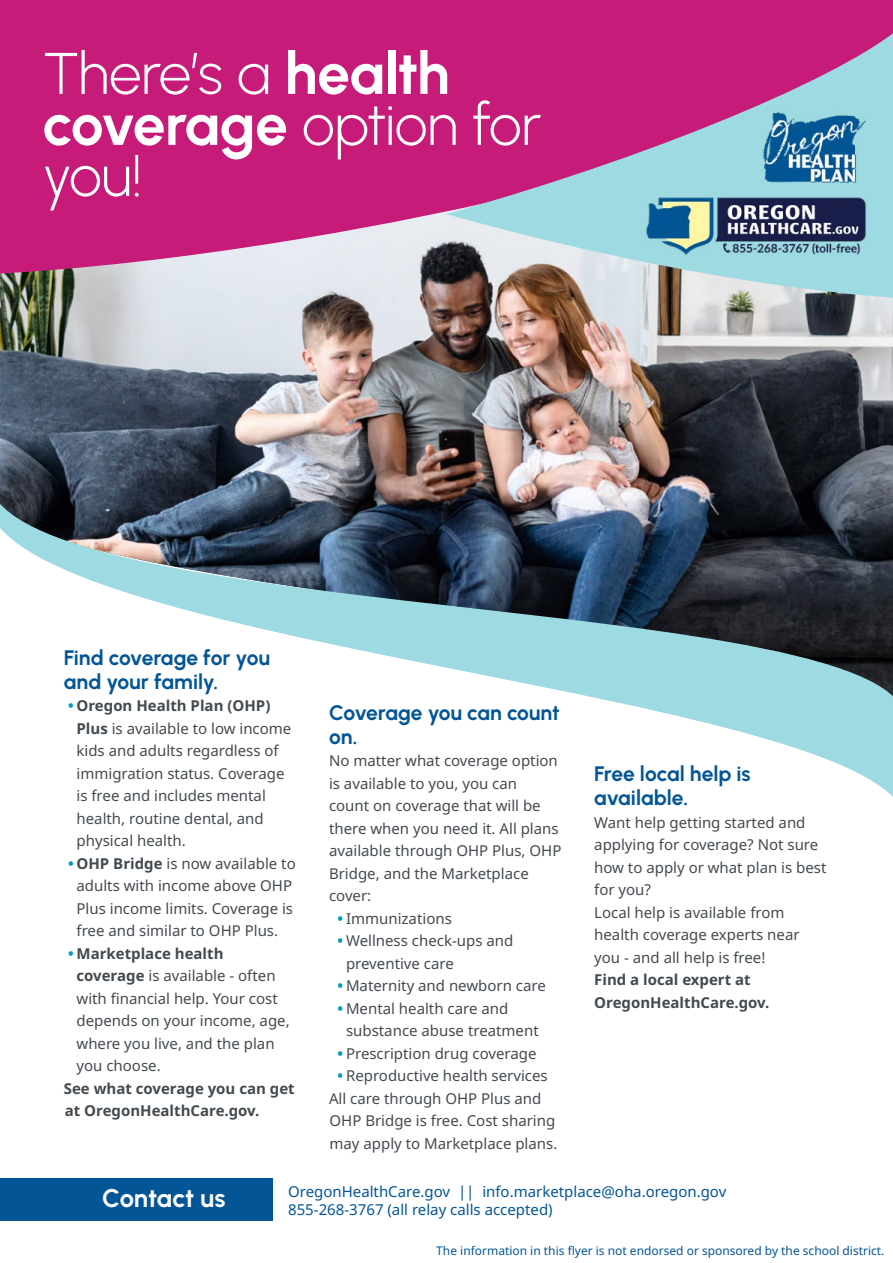
<style>
.page{position:relative;width:893px;height:1263px;background:#fff}
.page>*{position:absolute;margin:0;border:0;box-sizing:border-box;transform-origin:0 0}
.headline{font:58.5px/51px "Urbanist";letter-spacing:-.01em;color:#fff}
.body_text{font:25.5px "Urbanist";letter-spacing:-.005em;color:#fff}
.body_text-2{font:21px/24px "Urbanist";color:#035595}
.body_text-3{font:15px/22.5px "Noto Sans";color:#434a4f}
.body_text-4{font:15px "Noto Sans";color:#035595}
.body_text-5{font:700 15px/22.5px "Noto Sans";color:#434a4f}
.body_text-6{font:12px "Noto Sans";color:#035595}
.s1{font-weight:700;color:#009dc1}
.s2{font-weight:700}
</style>
<div class="page">
<img style="left:0;top:274px;width:893px;height:201px">
<svg style="left:0;top:0;width:893px;height:274px;background:#c72b82"></svg>
<svg style="left:446px;top:22px;width:447px;height:277px;background:#b574a5"></svg>
<svg style="left:0;top:475px;width:893px;height:322px"></svg>
<img style="left:645px;top:196px;width:222px;height:60px">
<div style="left:0;top:1178px;width:272px;height:42px;background:#035595"></div>
<img style="left:762px;top:110px;width:105px;height:73px">
<p class="headline" style="left:43px;top:46px;width:500px">There’s a health coverage option for you!</p>
<p class="body_text-2" style="left:64px;top:645px;width:208px">Find coverage for you and your family.</p>
<p class="body_text-3" style="left:77px;top:695px;width:216px;text-indent:-9px"><span class="s1">•</span> <span class="s2">Oregon Health Plan (OHP)<br>Plus</span> is available to low income kids and adults regardless of immigration status. Coverage is free and includes mental health, routine dental, and physical health.</p>
<p class="body_text-3" style="left:77px;top:852px;width:221px;text-indent:-9px"><span class="s1">•</span> <span class="s2">OHP Bridge</span> is now available to adults with income above OHP<br>Plus income limits. Coverage is free and similar to OHP Plus.</p>
<p class="body_text-3" style="left:77px;top:942px;width:215px;text-indent:-9px"><span class="s1">•</span> <span class="s2">Marketplace health coverage</span> is available - often with financial help. Your cost depends on your income, age, where you live, and the plan you choose.</p>
<p class="body_text-5" style="left:64px;top:1077px;width:232px">See what coverage you can get at OregonHealthCare.gov.</p>
<p class="body_text-2" style="left:329px;top:700px;width:232px">Coverage you can count on.</p>
<p class="body_text-3" style="left:329px;top:750px;width:234px">No matter what coverage option is available to you, you can<br>count on coverage that will be there when you need it. All plans available through OHP Plus, OHP<br>Bridge, and the Marketplace cover:</p>
<p class="body_text-3" style="left:337px;top:907px;width:116px"><span class="s1">•</span> Immunizations</p>
<p class="body_text-3" style="left:346px;top:930px;width:169px;text-indent:-9px"><span class="s1">•</span> Wellness check-ups and preventive care</p>
<p class="body_text-3" style="left:337px;top:975px;width:210px"><span class="s1">•</span> Maternity and newborn care</p>
<p class="body_text-3" style="left:346px;top:997px;width:194px;text-indent:-9px"><span class="s1">•</span> Mental health care and substance abuse treatment</p>
<p class="body_text-3" style="left:337px;top:1042px;width:201px"><span class="s1">•</span> Prescription drug coverage</p>
<p class="body_text-3" style="left:337px;top:1065px;width:212px"><span class="s1">•</span> Reproductive health services</p>
<p class="body_text-3" style="left:329px;top:1087px;width:230px">All care through OHP Plus and<br>OHP Bridge is free. Cost sharing may apply to Marketplace plans.</p>
<p class="body_text-2" style="left:594px;top:761px;width:158px">Free local help is available.</p>
<p class="body_text-3" style="left:594px;top:811px;width:234px">Want help getting started and applying for coverage? Not sure how to apply or what plan is best for you?</p>
<p class="body_text-3" style="left:594px;top:901px;width:207px">Local help is available from health coverage experts near you - and all help is free!</p>
<p class="body_text-5" style="left:594px;top:969px;width:177px">Find a local expert at<br>OregonHealthCare.gov.</p>
<p class="body_text" style="left:102px;top:1181px;width:125px">Contact us</p>
<p class="body_text-4" style="left:288px;top:1180px;width:440px">OregonHealthCare.gov || info.marketplace@oha.oregon.gov</p>
<p class="body_text-4" style="left:288px;top:1198px;width:266px">855-268-3767 (all relay calls accepted)</p>
<p class="body_text-6" style="left:436px;top:1242px;width:450px">The information in this flyer is not endorsed or sponsored by the school district.</p>
</div>
